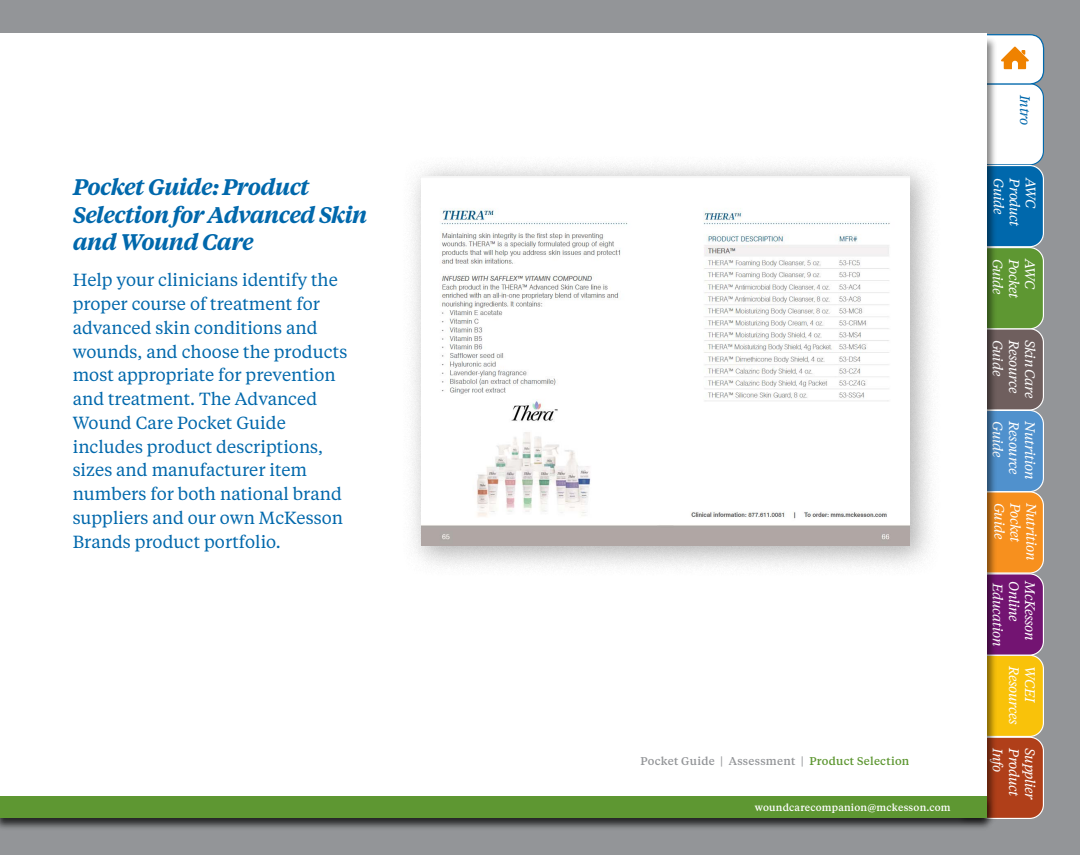
<style>
.page{position:relative;width:1080px;height:855px;background:#939598}
.page>*{position:absolute;margin:0;border:0;box-sizing:border-box;transform-origin:0 0}
.t1{font:italic 600 22.5px/27.5px "Tiempos Text";letter-spacing:-.03em;color:#0068ac}
.t2{font:17.5px/23.8px "Tiempos Text";color:#0068ac}
.t3{font:italic 13.75px "Tiempos Text";letter-spacing:-.03em;color:#fff}
.t4{font:italic 13.75px "Tiempos Text";color:#0068ac}
.t5{font:500 11.25px "Tiempos Text";letter-spacing:.02em;color:#939598}
.t6{font:500 10px "Tiempos Text";letter-spacing:.02em;color:#fff}
.s1{color:#5e9732}
</style>
<div class="page">
<div style="left:975px;top:84px;width:68px;height:81px;background:#fff;border-radius:14px"></div>
<div style="left:975px;top:83px;width:69px;height:82px;border:1px solid #0068ac;border-radius:14px"></div>
<div style="left:975px;top:655px;width:68px;height:81px;background:#f9c20a;border-radius:14px"></div>
<div style="left:975px;top:655px;width:69px;height:82px;border:1px solid #fff;border-radius:14px"></div>
<div style="left:975px;top:574px;width:68px;height:81px;background:#731472;border-radius:14px"></div>
<div style="left:975px;top:573px;width:69px;height:83px;border:1px solid #fff;border-radius:14px"></div>
<div style="left:975px;top:492px;width:68px;height:81px;background:#f7901e;border-radius:14px"></div>
<div style="left:975px;top:491px;width:69px;height:83px;border:1px solid #fff;border-radius:14px"></div>
<div style="left:975px;top:410px;width:68px;height:82px;background:#5091cd;border-radius:14px"></div>
<div style="left:975px;top:410px;width:69px;height:82px;border:1px solid #fff;border-radius:14px"></div>
<div style="left:975px;top:329px;width:68px;height:81px;background:#6f5f5e;border-radius:14px"></div>
<div style="left:975px;top:328px;width:69px;height:83px;border:1px solid #fff;border-radius:14px"></div>
<div style="left:975px;top:248px;width:68px;height:81px;background:#5e9732;border-radius:14px"></div>
<div style="left:975px;top:247px;width:69px;height:82px;border:1px solid #fff;border-radius:14px"></div>
<div style="left:975px;top:166px;width:68px;height:81px;background:#0068ac;border-radius:14px"></div>
<div style="left:975px;top:165px;width:69px;height:82px;border:1px solid #fff;border-radius:14px"></div>
<div style="left:975px;top:737px;width:68px;height:81px;background:#b03f19;border-radius:14px"></div>
<div style="left:975px;top:737px;width:69px;height:82px;border:1px solid #fff;border-radius:14px"></div>
<svg style="left:986px;top:33px;width:59px;height:52px;background:#e1d9ca"></svg>
<div style="left:957px;top:36px;width:41px;height:790px;background:#000;opacity:.47"></div>
<div style="left:0;top:34px;width:986px;height:777px;background:#fff"></div>
<div style="left:0;top:795px;width:993px;height:35px;background:#000;opacity:.75"></div>
<div style="left:0;top:796px;width:986px;height:22px;background:#5e9732"></div>
<div style="left:401px;top:155px;width:540px;height:422px;background:#000;opacity:.3"></div>
<img style="left:422px;top:176px;width:487px;height:369px">
<p class="t1" style="left:73px;top:172px;width:296px">Pocket Guide: Product<br>Selection for Advanced Skin and Wound Care</p>
<p class="t2" style="left:73px;top:268px;width:276px">Help your clinicians identify the proper course of treatment for advanced skin conditions and wounds, and choose the products most appropriate for prevention and treatment. The Advanced<br>Wound Care Pocket Guide includes product descriptions, sizes and manufacturer item numbers for both national brand suppliers and our own McKesson<br>Brands product portfolio.</p>
<p class="t5" style="left:641px;top:754px;width:270px">Pocket Guide | Assessment | <span class="s1">Product Selection</span></p>
<p class="t6" style="left:755px;top:800px;width:197px">woundcarecompanion@mckesson.com</p>
<p class="t4" style="left:1034px;top:95px;width:32px;rotate:90deg">Intro</p>
<p class="t3" style="left:1008px;top:178px;width:38px;rotate:90deg">Guide</p>
<p class="t3" style="left:1024px;top:178px;width:50px;rotate:90deg">Product</p>
<p class="t3" style="left:1040px;top:178px;width:32px;rotate:90deg">AWC</p>
<p class="t3" style="left:1007px;top:259px;width:38px;rotate:90deg">Guide</p>
<p class="t3" style="left:1023px;top:259px;width:41px;rotate:90deg">Pocket</p>
<p class="t3" style="left:1039px;top:259px;width:32px;rotate:90deg">AWC</p>
<p class="t3" style="left:1007px;top:340px;width:38px;rotate:90deg">Guide</p>
<p class="t3" style="left:1023px;top:340px;width:55px;rotate:90deg">Resource</p>
<p class="t3" style="left:1039px;top:340px;width:60px;rotate:90deg">Skin Care</p>
<p class="t3" style="left:1007px;top:421px;width:38px;rotate:90deg">Guide</p>
<p class="t3" style="left:1023px;top:421px;width:55px;rotate:90deg">Resource</p>
<p class="t3" style="left:1039px;top:421px;width:59px;rotate:90deg">Nutrition</p>
<p class="t3" style="left:1009px;top:503px;width:38px;rotate:90deg">Guide</p>
<p class="t3" style="left:1025px;top:503px;width:41px;rotate:90deg">Pocket</p>
<p class="t3" style="left:1041px;top:503px;width:59px;rotate:90deg">Nutrition</p>
<p class="t3" style="left:1007px;top:583px;width:65px;rotate:90deg">Education</p>
<p class="t3" style="left:1023px;top:581px;width:42px;rotate:90deg">Online</p>
<p class="t3" style="left:1039px;top:581px;width:61px;rotate:90deg">McKesson</p>
<p class="t3" style="left:1023px;top:666px;width:60px;rotate:90deg">Resources</p>
<p class="t3" style="left:1039px;top:666px;width:38px;rotate:90deg">WCEI</p>
<p class="t3" style="left:1007px;top:748px;width:26px;rotate:90deg">Info</p>
<p class="t3" style="left:1023px;top:748px;width:50px;rotate:90deg">Product</p>
<p class="t3" style="left:1039px;top:748px;width:54px;rotate:90deg">Supplier</p>
</div>
